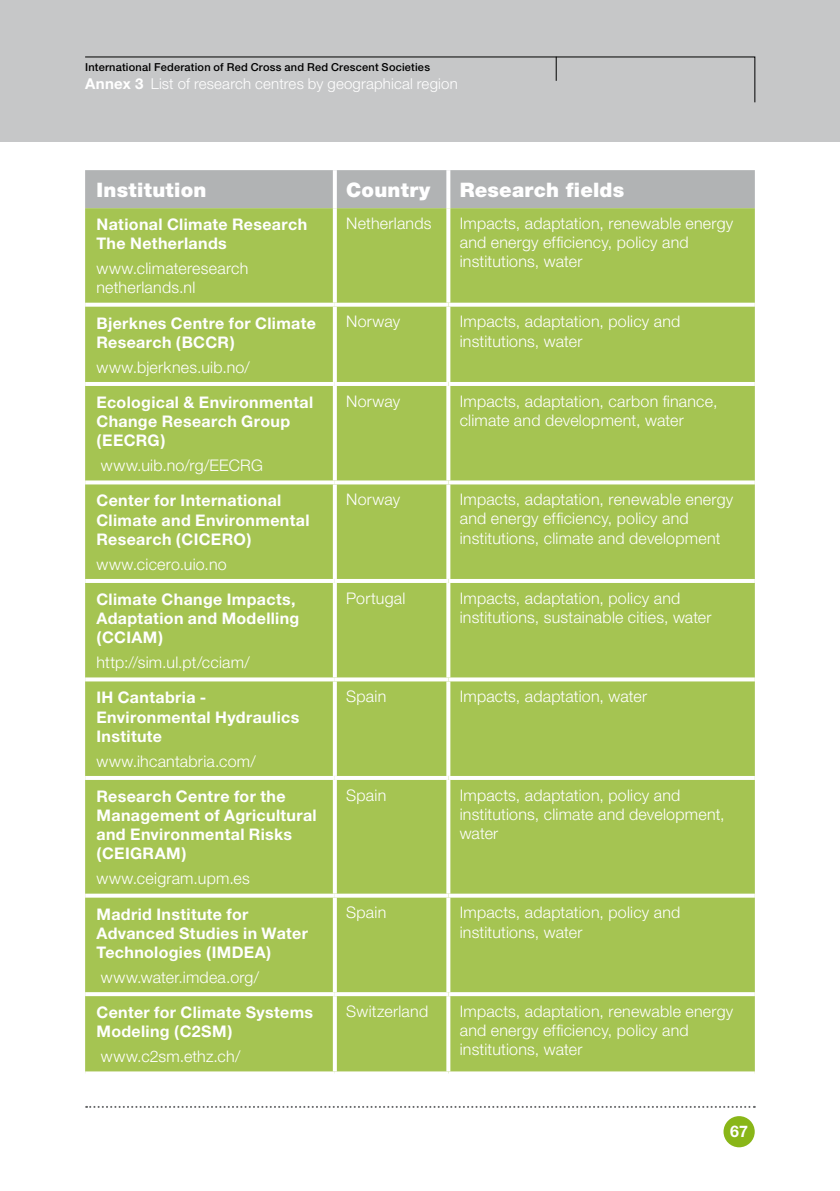
<style>
.page{position:relative;width:840px;height:1191px;background:#fff}
.page>*{position:absolute;margin:0;border:0;box-sizing:border-box;transform-origin:0 0}
.Table_heading_1{font:900 20px "Helvetica Neue";letter-spacing:.01em;color:#fff}
.table_8_blanc{font:300 16px/19.2px "Helvetica Neue LT Std";letter-spacing:.015em;color:#fff}
.table_8_blanc-2{font:700 16px/19.2px "Helvetica Neue";letter-spacing:.02em;color:#fff}
.t1{font:300 15px "Helvetica Neue";letter-spacing:.01em;color:#fff}
.t2{font:500 11px "Helvetica Neue";letter-spacing:.02em;color:#000}
.s1{font-weight:700}
</style>
<div class="page">
<div style="left:0;top:0;width:839px;height:141px;background:#c6c7c8"></div>
<svg style="left:85px;top:56px;width:670px;height:47px"></svg>
<svg style="left:86px;top:1106px;width:668px;height:2px"></svg>
<div style="left:723px;top:1116px;width:31px;height:31px;background:#89b618;border-radius:50%"></div>
<div style="left:85px;top:170px;width:669px;height:38px;background:#b1b3b4"></div>
<div style="left:85px;top:208px;width:669px;height:863px;background:#a5c452"></div>
<svg style="left:332px;top:170px;width:4px;height:38px"></svg>
<svg style="left:446px;top:170px;width:4px;height:38px"></svg>
<svg style="left:332px;top:208px;width:4px;height:95px"></svg>
<svg style="left:446px;top:208px;width:4px;height:95px"></svg>
<svg style="left:85px;top:303px;width:249px;height:4px"></svg>
<svg style="left:334px;top:303px;width:114px;height:4px"></svg>
<svg style="left:332px;top:307px;width:4px;height:75px"></svg>
<svg style="left:448px;top:303px;width:306px;height:4px"></svg>
<svg style="left:446px;top:307px;width:4px;height:75px"></svg>
<hr style="left:85px;top:382px;width:249px;height:4px;background:#fff">
<hr style="left:334px;top:382px;width:114px;height:4px;background:#fff">
<svg style="left:332px;top:386px;width:4px;height:94px"></svg>
<hr style="left:448px;top:382px;width:306px;height:4px;background:#fff">
<svg style="left:446px;top:386px;width:4px;height:94px"></svg>
<svg style="left:85px;top:480px;width:249px;height:4px"></svg>
<svg style="left:334px;top:480px;width:114px;height:4px"></svg>
<svg style="left:332px;top:484px;width:4px;height:95px"></svg>
<svg style="left:448px;top:480px;width:306px;height:4px"></svg>
<svg style="left:446px;top:484px;width:4px;height:95px"></svg>
<hr style="left:85px;top:579px;width:249px;height:4px;background:#fff">
<hr style="left:334px;top:579px;width:114px;height:4px;background:#fff">
<svg style="left:332px;top:583px;width:4px;height:94px"></svg>
<hr style="left:448px;top:579px;width:306px;height:4px;background:#fff">
<svg style="left:446px;top:583px;width:4px;height:94px"></svg>
<svg style="left:85px;top:677px;width:249px;height:4px"></svg>
<svg style="left:334px;top:677px;width:114px;height:4px"></svg>
<svg style="left:332px;top:681px;width:4px;height:95px"></svg>
<svg style="left:448px;top:677px;width:306px;height:4px"></svg>
<svg style="left:446px;top:681px;width:4px;height:95px"></svg>
<hr style="left:85px;top:776px;width:249px;height:4px;background:#fff">
<hr style="left:334px;top:776px;width:114px;height:4px;background:#fff">
<svg style="left:332px;top:780px;width:4px;height:113px"></svg>
<hr style="left:448px;top:776px;width:306px;height:4px;background:#fff">
<svg style="left:446px;top:780px;width:4px;height:113px"></svg>
<svg style="left:85px;top:893px;width:249px;height:4px"></svg>
<svg style="left:334px;top:893px;width:114px;height:4px"></svg>
<svg style="left:332px;top:897px;width:4px;height:95px"></svg>
<svg style="left:448px;top:893px;width:306px;height:4px"></svg>
<svg style="left:446px;top:897px;width:4px;height:95px"></svg>
<svg style="left:85px;top:992px;width:249px;height:4px"></svg>
<svg style="left:334px;top:992px;width:114px;height:4px"></svg>
<svg style="left:332px;top:996px;width:4px;height:75px"></svg>
<svg style="left:448px;top:992px;width:306px;height:4px"></svg>
<svg style="left:446px;top:996px;width:4px;height:75px"></svg>
<svg style="left:85px;top:1071px;width:249px;height:2px"></svg>
<svg style="left:334px;top:1071px;width:114px;height:2px"></svg>
<svg style="left:448px;top:1071px;width:306px;height:3px"></svg>
<p class="t2" style="left:85px;top:60px;width:346px">International Federation of Red Cross and Red Crescent Societies</p>
<p class="t1" style="left:85px;top:74px;width:374px"><span class="s1">Annex 3</span> List of research centres by geographical region</p>
<p class="Table_heading_1" style="left:96px;top:178px;width:111px">Institution</p>
<p class="Table_heading_1" style="left:346px;top:178px;width:86px">Country</p>
<p class="Table_heading_1" style="left:459px;top:178px;width:166px">Research fields</p>
<p class="table_8_blanc-2" style="left:96px;top:214px;width:212px">National Climate Research<br>The Netherlands</p>
<p class="table_8_blanc" style="left:96px;top:258px;width:153px">www.climateresearch netherlands.nl</p>
<p class="table_8_blanc" style="left:346px;top:213px;width:87px">Netherlands</p>
<p class="table_8_blanc" style="left:459px;top:213px;width:275px">Impacts, adaptation, renewable energy and energy efficiency, policy and institutions, water</p>
<p class="table_8_blanc-2" style="left:96px;top:313px;width:221px">Bjerknes Centre for Climate<br>Research (BCCR)</p>
<p class="table_8_blanc" style="left:96px;top:357px;width:155px">www.bjerknes.uib.no/</p>
<p class="table_8_blanc-2" style="left:96px;top:392px;width:218px">Ecological &amp; Environmental<br>Change Research Group (EECRG)</p>
<p class="table_8_blanc" style="left:101px;top:455px;width:163px">www.uib.no/rg/EECRG</p>
<p class="table_8_blanc-2" style="left:96px;top:490px;width:214px">Center for International<br>Climate and Environmental<br>Research (CICERO)</p>
<p class="table_8_blanc" style="left:96px;top:554px;width:132px">www.cicero.uio.no</p>
<p class="table_8_blanc-2" style="left:96px;top:589px;width:204px">Climate Change Impacts,<br>Adaptation and Modelling (CCIAM)</p>
<p class="table_8_blanc" style="left:96px;top:652px;width:155px">http://sim.ul.pt/cciam/</p>
<p class="table_8_blanc-2" style="left:96px;top:687px;width:204px">IH Cantabria -<br>Environmental Hydraulics<br>Institute</p>
<p class="table_8_blanc" style="left:96px;top:751px;width:161px">www.ihcantabria.com/</p>
<p class="table_8_blanc-2" style="left:96px;top:786px;width:222px">Research Centre for the<br>Management of Agricultural and Environmental Risks (CEIGRAM)</p>
<p class="table_8_blanc" style="left:96px;top:868px;width:155px">www.ceigram.upm.es</p>
<p class="table_8_blanc-2" style="left:96px;top:904px;width:213px">Madrid Institute for<br>Advanced Studies in Water<br>Technologies (IMDEA)</p>
<p class="table_8_blanc" style="left:101px;top:967px;width:160px">www.water.imdea.org/</p>
<p class="table_8_blanc-2" style="left:96px;top:1002px;width:218px">Center for Climate Systems<br>Modeling (C2SM)</p>
<p class="table_8_blanc" style="left:101px;top:1046px;width:141px">www.c2sm.ethz.ch/</p>
<p class="table_8_blanc" style="left:346px;top:312px;width:55px">Norway</p>
<p class="table_8_blanc" style="left:459px;top:312px;width:222px">Impacts, adaptation, policy and institutions, water</p>
<p class="table_8_blanc" style="left:346px;top:391px;width:55px">Norway</p>
<p class="table_8_blanc" style="left:459px;top:391px;width:259px">Impacts, adaptation, carbon finance, climate and development, water</p>
<p class="table_8_blanc" style="left:346px;top:489px;width:55px">Norway</p>
<p class="table_8_blanc" style="left:459px;top:489px;width:275px">Impacts, adaptation, renewable energy and energy efficiency, policy and institutions, climate and development</p>
<p class="table_8_blanc" style="left:346px;top:588px;width:61px">Portugal</p>
<p class="table_8_blanc" style="left:459px;top:588px;width:253px">Impacts, adaptation, policy and institutions, sustainable cities, water</p>
<p class="table_8_blanc" style="left:346px;top:686px;width:42px">Spain</p>
<p class="table_8_blanc" style="left:459px;top:686px;width:189px">Impacts, adaptation, water</p>
<p class="table_8_blanc" style="left:346px;top:785px;width:42px">Spain</p>
<p class="table_8_blanc" style="left:459px;top:785px;width:266px">Impacts, adaptation, policy and institutions, climate and development, water</p>
<p class="table_8_blanc" style="left:346px;top:902px;width:42px">Spain</p>
<p class="table_8_blanc" style="left:459px;top:902px;width:222px">Impacts, adaptation, policy and institutions, water</p>
<p class="table_8_blanc" style="left:346px;top:1001px;width:83px">Switzerland</p>
<p class="table_8_blanc" style="left:459px;top:1001px;width:275px">Impacts, adaptation, renewable energy and energy efficiency, policy and institutions, water</p>
<p class="table_8_blanc-2" style="left:729px;top:1120px;width:19px">67</p>
</div>
